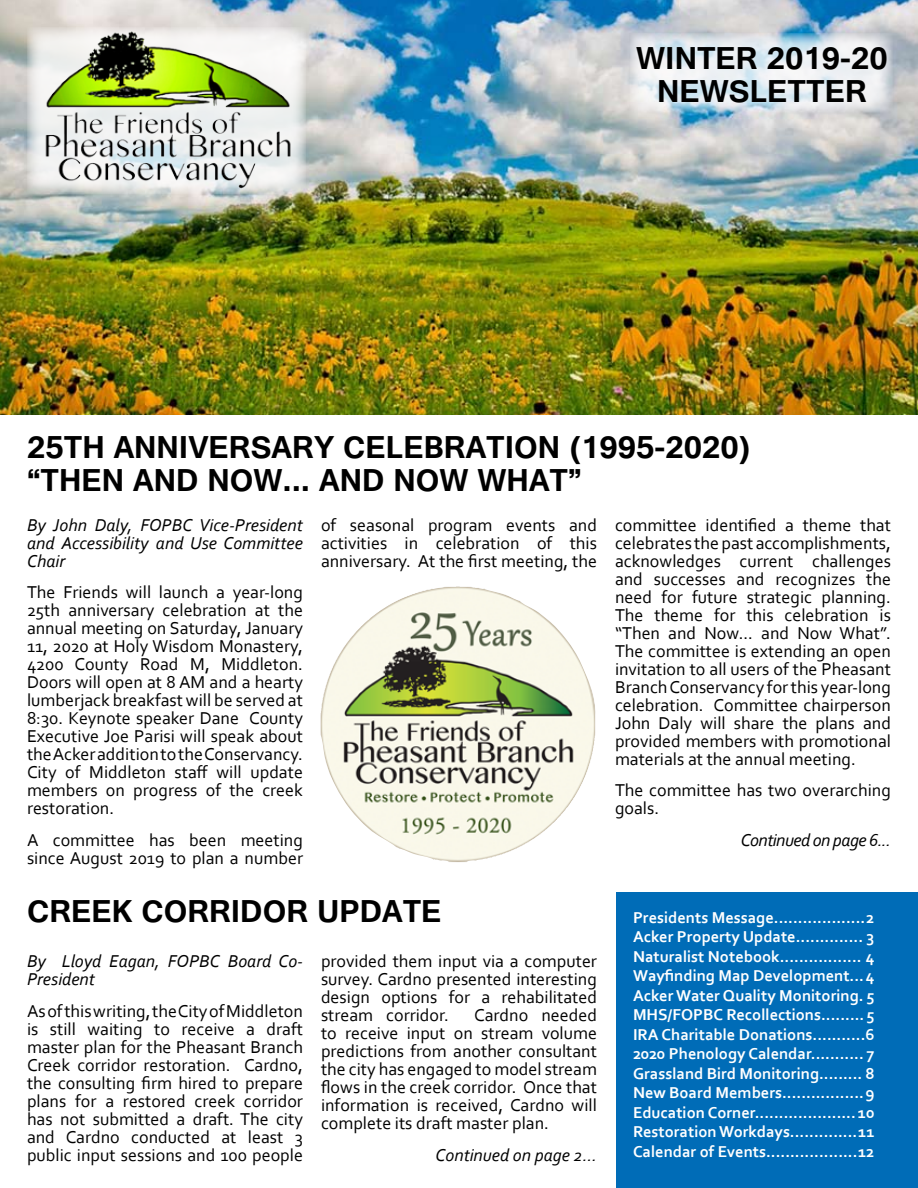
<style>
.page{position:relative;width:918px;height:1188px;background:#fff}
.page>*{position:absolute;margin:0;border:0;box-sizing:border-box;transform-origin:0 0}
.t1{font:700 39px/33px "Tunga";color:#000}
.t2{font:18px/18px "Corbel";color:#000;text-align:justify}
.t3{font:italic 18px/18px "Corbel";color:#000;text-align:justify}
.t4{font:italic 18px "Corbel";letter-spacing:-.03em;color:#000}
.t5{font:700 16.5px/19.5px "Corbel";color:#fff;text-align:justify}
</style>
<div class="page">
<img style="left:0;top:0;width:918px;height:415px">
<svg style="left:27px;top:27px;width:279px;height:167px;background:#d9dbd9"></svg>
<img style="left:40px;top:28px;width:255px;height:161px">
<div style="left:616px;top:892px;width:302px;height:296px;background:#006cb7"></div>
<img style="left:433px;top:586px;width:163px;height:261px">
<svg style="left:630px;top:33px;width:262px;height:79px"></svg>
<h1 class="t1" style="left:657px;top:39px;width:232px;text-indent:-21px">winter 201 9-20<br>NEWSLETTER</h1>
<h1 class="t1" style="left:27px;top:428px;width:725px">25th anniversary celebration (1 995-2020) “Then and now... and now what”</h1>
<p class="t3" style="left:27px;top:515px;width:277px">By John Daly, FOPBC Vice-President and Accessibility and Use Committee Chair</p>
<p class="t2" style="left:27px;top:583px;width:278px">The Friends will launch a year-long 25th anniversary celebration at the annual meeting on Saturday, January 11, 2020 at Holy Wisdom Monastery, 4200 County Road M, Middleton.<br>Doors will open at 8 AM and a hearty lumberjack breakfast will be served at 8:30. Keynote speaker Dane County Executive Joe Parisi will speak about the Acker addition to the Conservancy.<br>City of Middleton staff will update members on progress of the creek restoration.</p>
<p class="t2" style="left:27px;top:830px;width:278px">A committee has been meeting since August 2019 to plan a number</p>
<p class="t2" style="left:321px;top:515px;width:277px">of seasonal program events and activities in celebration of this anniversary. At the first meeting, the</p>
<p class="t2" style="left:615px;top:515px;width:278px">committee identified a theme that celebrates the past accomplishments, acknowledges current challenges and successes and recognizes the need for future strategic planning.<br>The theme for this celebration is “Then and Now... and Now What”.<br>The committee is extending an open invitation to all users of the Pheasant Branch Conservancy for this year-long celebration. Committee chairperson John Daly will share the plans and provided members with promotional materials at the annual meeting.</p>
<p class="t2" style="left:615px;top:781px;width:278px">The committee has two overarching goals.</p>
<p class="t4" style="left:741px;top:829px;width:152px">Continued on page 6...</p>
<h1 class="t1" style="left:27px;top:892px;width:416px">Creek Corridor Update</h1>
<p class="t3" style="left:27px;top:952px;width:277px">By Lloyd Eagan, FOPBC Board Co-<br>President</p>
<p class="t2" style="left:27px;top:1001px;width:278px">As of this writing, the City of Middleton is still waiting to receive a draft master plan for the Pheasant Branch Creek corridor restoration. Cardno, the consulting firm hired to prepare plans for a restored creek corridor has not submitted a draft. The city and Cardno conducted at least 3 public input sessions and 100 people</p>
<p class="t2" style="left:321px;top:952px;width:278px">provided them input via a computer survey. Cardno presented interesting design options for a rehabilitated stream corridor.</p>
<p class="t2" style="left:321px;top:1006px;width:278px;text-indent:153px">Cardno needed to receive input on stream volume predictions from another consultant the city has engaged to model stream flows in the creek corridor. Once that information is received, Cardno will complete its draft master plan.</p>
<p class="t3" style="left:436px;top:1145px;width:163px">Continued on page 2...</p>
<p class="t5" style="left:633px;top:907px;width:243px">Presidents Message...................2<br>Acker Property Update.............. 3<br>Naturalist Notebook................. 4<br>Wayfinding Map Development...4<br>Acker Water Quality Monitoring. 5<br>MHS/FOPBC Recollections.........5<br>IRA Charitable Donations...........6<br>2020 Phenology Calendar........... 7<br>Grassland Bird Monitoring......... 8<br>New Board Members.................9<br>Education Corner.....................10<br>Restoration Workdays..............11<br>Calendar of Events...................12</p>
</div>
